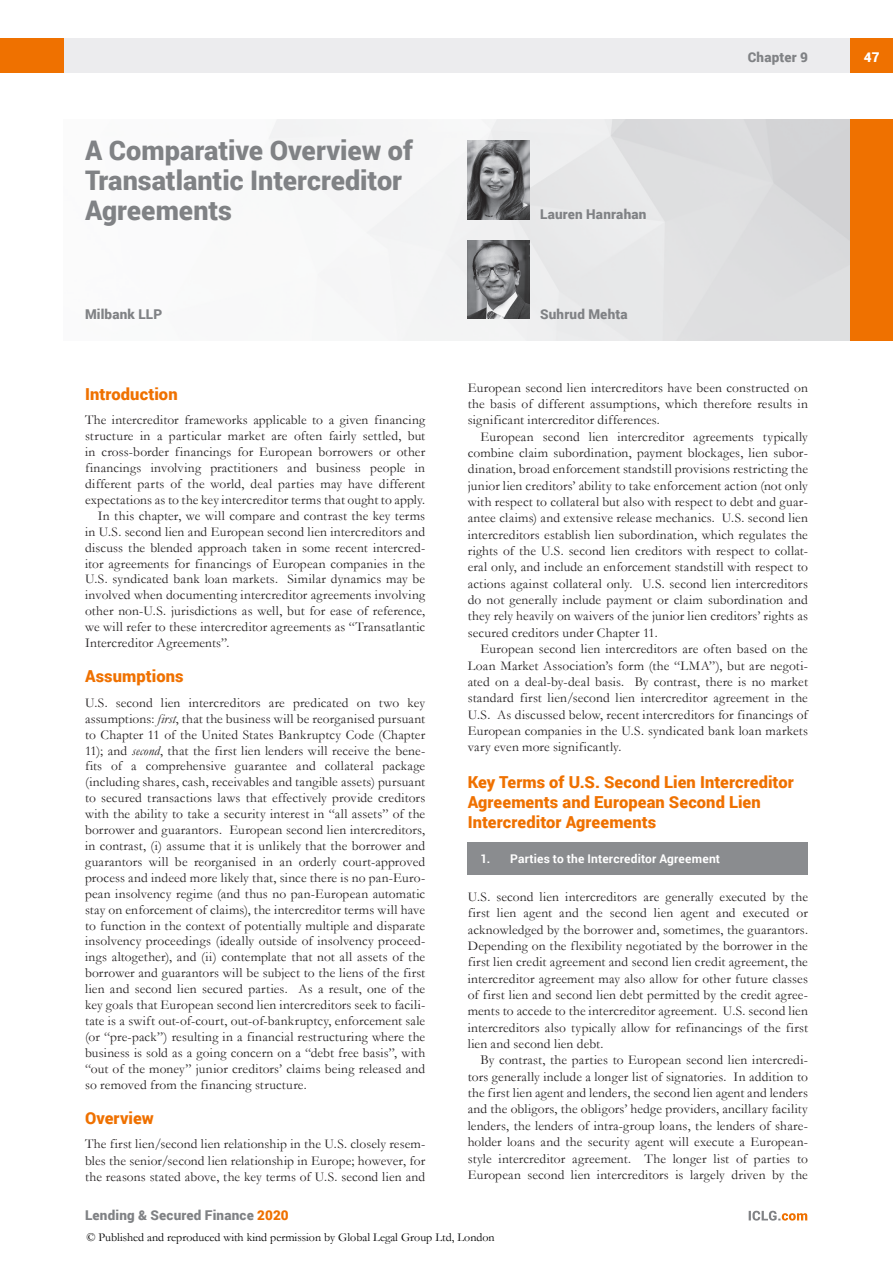
<style>
.page{position:relative;width:893px;height:1263px;background:#fff}
.page>*{position:absolute;margin:0;border:0;box-sizing:border-box;transform-origin:0 0}
.t1{font:900 27px/30px "Roboto";color:#808285}
.MS_Heading{font:900 16.5px/20px "Roboto";letter-spacing:.005em;color:#ef7100}
.MS_Body_Text_-_First{font:13.5px/15.9px "Garamond";letter-spacing:.01em;color:#231f20;text-align:justify}
.MS_Body_Text_-_Secon{font:13.5px/16.4px "Garamond";letter-spacing:.01em;color:#231f20;text-align:justify}
.t2{font:900 13.5px "Roboto";letter-spacing:.015em;color:#808285}
.t3{font:900 13.5px "Roboto";color:#fff}
.t4{font:12px "Garamond";color:#000}
.MS_-_Question_follow{font:700 12px "Roboto";letter-spacing:.015em;color:#fff}
.s1{font-style:italic}
.s2{color:#ef7100}
</style>
<div class="page">
<div style="left:64px;top:38px;width:786px;height:34px;background:#ececee"></div>
<div style="left:850px;top:38px;width:43px;height:34px;background:#ef7100"></div>
<div style="left:0;top:38px;width:64px;height:34px;background:#ef7100"></div>
<svg style="left:749px;top:1211px;width:58px;height:9px"></svg>
<img style="left:269px;top:119px;width:581px;height:221px">
<img style="left:468px;top:240px;width:61px;height:79px">
<div style="left:850px;top:119px;width:43px;height:221px;background:#ef7100"></div>
<img style="left:468px;top:140px;width:61px;height:79px">
<div style="left:468px;top:842px;width:340px;height:33px;background:#8a8c8f"></div>
<h1 class="t1" style="left:85px;top:134px;width:329px">A Comparative Overview of<br>Transatlantic Intercreditor<br>Agreements</h1>
<p class="t2" style="left:540px;top:205px;width:108px">Lauren Hanrahan</p>
<p class="t2" style="left:85px;top:305px;width:79px">Milbank LLP</p>
<p class="t2" style="left:540px;top:305px;width:89px">Suhrud Mehta</p>
<p class="t2" style="left:748px;top:48px;width:62px">Chapter 9</p>
<p class="t3" style="left:864px;top:48px;width:17px">47</p>
<p class="MS_Heading" style="left:85px;top:383px;width:94px">Introduction</p>
<p class="MS_Body_Text_-_First" style="left:85px;top:412px;width:342px">The intercreditor frameworks applicable to a given financing structure in a particular market are often fairly settled, but in cross-border financings for European borrowers or other financings involving practitioners and business people in different parts of the world, deal parties may have different expectations as to the key intercreditor terms that ought to apply.</p>
<p class="MS_Body_Text_-_Secon" style="left:85px;top:507px;width:342px;line-height:15.9px;text-indent:13px">In this chapter, we will compare and contrast the key terms in U.S. second lien and European second lien intercreditors and discuss the blended approach taken in some recent intercred&shy;itor agreements for financings of European companies in the U.S. syndicated bank loan markets. Similar dynamics may be involved when documenting intercreditor agreements involving other non-U.S. jurisdictions as well, but for ease of reference, we will refer to these intercreditor agreements as “Transatlantic Intercreditor Agreements”.</p>
<p class="MS_Heading" style="left:85px;top:666px;width:100px">Assumptions</p>
<p class="MS_Body_Text_-_First" style="left:85px;top:694px;width:342px">U.S. second lien intercreditors are predicated on two key assumptions: <span class="s1">first</span>, that the business will be reorganised pursuant to Chapter 11 of the United States Bankruptcy Code (Chapter 11); and <span class="s1">second</span>, that the first lien lenders will receive the bene&shy;fits of a comprehensive guarantee and collateral package (including shares, cash, receivables and tangible assets) pursuant to secured transactions laws that effectively provide creditors with the ability to take a security interest in “all assets” of the borrower and guarantors. European second lien intercreditors, in contrast, (i) assume that it is unlikely that the borrower and guarantors will be reorganised in an orderly court-approved process and indeed more likely that, since there is no pan-Euro&shy;pean insolvency regime (and thus no pan-European automatic stay on enforcement of claims), the intercreditor terms will have to function in the context of potentially multiple and disparate insolvency proceedings (ideally outside of insolvency proceed&shy;ings altogether), and (ii) contemplate that not all assets of the borrower and guarantors will be subject to the liens of the first lien and second lien secured parties. As a result, one of the key goals that European second lien intercreditors seek to facili&shy;tate is a swift out-of-court, out-of-bankruptcy, enforcement sale (or “pre-pack”) resulting in a financial restructuring where the business is sold as a going concern on a “debt free basis”, with “out of the money” junior creditors’ claims being released and so removed from the financing structure.</p>
<p class="MS_Heading" style="left:85px;top:1107px;width:70px">Overview</p>
<p class="MS_Body_Text_-_First" style="left:85px;top:1135px;width:342px">The first lien/second lien relationship in the U.S. closely resem&shy;bles the senior/second lien relationship in Europe; however, for the reasons stated above, the key terms of U.S. second lien and</p>
<p class="t2" style="left:85px;top:1206px;width:205px">Lending &amp; Secured Finance <span class="s2">2020</span></p>
<p class="MS_Body_Text_-_First" style="left:468px;top:379px;width:342px;line-height:16.4px">European second lien intercreditors have been constructed on the basis of different assumptions, which therefore results in significant intercreditor differences.</p>
<p class="MS_Body_Text_-_Secon" style="left:468px;top:428px;width:342px;text-indent:13px">European second lien intercreditor agreements typically combine claim subordination, payment blockages, lien subor&shy;dination, broad enforcement standstill provisions restricting the junior lien creditors’ ability to take enforcement action (not only with respect to collateral but also with respect to debt and guar&shy;antee claims) and extensive release mechanics. U.S. second lien intercreditors establish lien subordination, which regulates the rights of the U.S. second lien creditors with respect to collat&shy;eral only, and include an enforcement standstill with respect to actions against collateral only. U.S. second lien intercreditors do not generally include payment or claim subordination and they rely heavily on waivers of the junior lien creditors’ rights as secured creditors under Chapter 11.</p>
<p class="MS_Body_Text_-_Secon" style="left:468px;top:640px;width:342px;text-indent:13px">European second lien intercreditors are often based on the Loan Market Association’s form (the “LMA”), but are negoti&shy;ated on a deal-by-deal basis. By contrast, there is no market standard first lien/second lien intercreditor agreement in the U.S. As discussed below, recent intercreditors for financings of European companies in the U.S. syndicated bank loan markets vary even more significantly.</p>
<p class="MS_Heading" style="left:468px;top:771px;width:328px">Key Terms of U.S. Second Lien Intercreditor<br>Agreements and European Second Lien<br>Intercreditor Agreements</p>
<p class="MS_-_Question_follow" style="left:480px;top:850px;width:241px">1. Parties to the Intercreditor Agreement</p>
<p class="MS_Body_Text_-_First" style="left:468px;top:888px;width:342px;line-height:16.4px">U.S. second lien intercreditors are generally executed by the first lien agent and the second lien agent and executed or acknowledged by the borrower and, sometimes, the guarantors.<br>Depending on the flexibility negotiated by the borrower in the first lien credit agreement and second lien credit agreement, the intercreditor agreement may also allow for other future classes of first lien and second lien debt permitted by the credit agree&shy;ments to accede to the intercreditor agreement. U.S. second lien intercreditors also typically allow for refinancings of the first lien and second lien debt.</p>
<p class="MS_Body_Text_-_Secon" style="left:468px;top:1052px;width:342px;text-indent:13px">By contrast, the parties to European second lien intercredi&shy;tors generally include a longer list of signatories. In addition to the first lien agent and lenders, the second lien agent and lenders and the obligors, the obligors’ hedge providers, ancillary facility lenders, the lenders of intra-group loans, the lenders of share&shy;holder loans and the security agent will execute a European&shy;style intercreditor agreement. The longer list of parties to European second lien intercreditors is largely driven by the</p>
<p class="t4" style="left:86px;top:1229px;width:410px">© Published and reproduced with kind permission by Global Legal Group Ltd, London</p>
</div>
